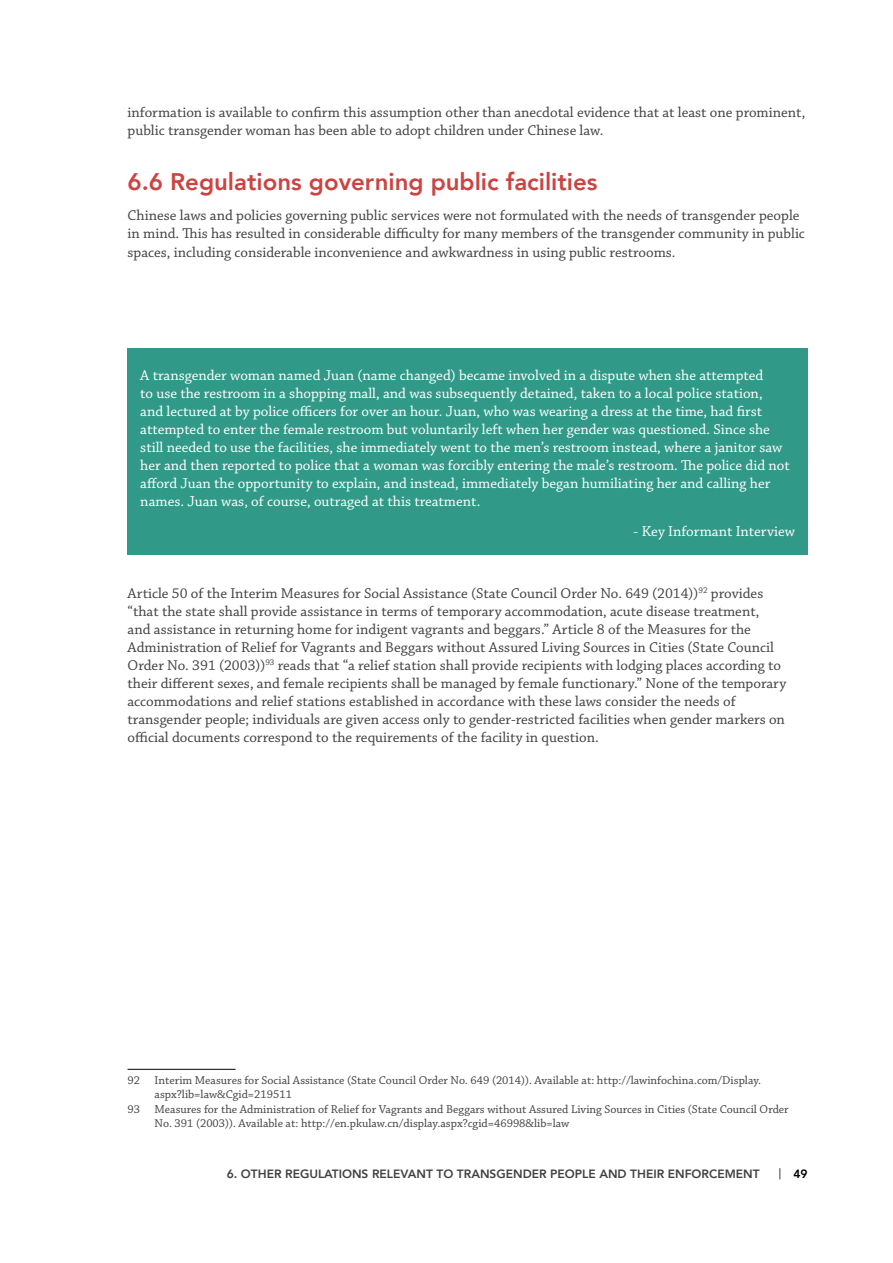
<style>
.page{position:relative;width:893px;height:1263px;background:#fff}
.page>*{position:absolute;margin:0;border:0;box-sizing:border-box;transform-origin:0 0}
.t1{font:800 24px "Avenir";color:#cc4342}
.t2{font:15px/18px "Chaparral Pro";color:#414042}
.t3{font:15px/18px "Chaparral Pro";color:#fff}
.t4{font:12px "Chaparral Pro";color:#414042}
.t5{font:800 12px "Avenir";color:#414042}
.t6{font:800 12px "Avenir";color:#000}
</style>
<div class="page">
<div style="left:128px;top:348px;width:680px;height:207px;background:#309987"></div>
<hr style="left:128px;top:1069px;width:108px;height:1px;background:#000">
<p class="t2" style="left:128px;top:104px;width:679px">information is available to confirm this assumption other than anecdotal evidence that at least one prominent, public transgender woman has been able to adopt children under Chinese law.</p>
<h1 class="t1" style="left:128px;top:163px;width:471px">6.6 REGULATIONS GOVERNING PUBLIC FACILITIES</h1>
<p class="t2" style="left:128px;top:207px;width:679px">Chinese laws and policies governing public services were not formulated with the needs of transgender people in mind. This has resulted in considerable difficulty for many members of the transgender community in public spaces, including considerable inconvenience and awkwardness in using public restrooms.</p>
<p class="t3" style="left:140px;top:366px;width:651px">A transgender woman named Juan (name changed) became involved in a dispute when she attempted<br>to use the restroom in a shopping mall, and was subsequently detained, taken to a local police station,<br>and lectured at by police officers for over an hour. Juan, who was wearing a dress at the time, had first attempted to enter the female restroom but voluntarily left when her gender was questioned. Since she still needed to use the facilities, she immediately went to the men’s restroom instead, where a janitor saw her and then reported to police that a woman was forcibly entering the male’s restroom. The police did not afford Juan the opportunity to explain, and instead, immediately began humiliating her and calling her names. Juan was, of course, outraged at this treatment.</p>
<p class="t3" style="left:634px;top:523px;width:163px">- Key Informant Interview</p>
<p class="t2" style="left:128px;top:585px;width:660px">Article 50 of the Interim Measures for Social Assistance (State Council Order No. 649 (2014))<sup>92</sup> provides “that the state shall provide assistance in terms of temporary accommodation, acute disease treatment,<br>and assistance in returning home for indigent vagrants and beggars.” Article 8 of the Measures for the Administration of Relief for Vagrants and Beggars without Assured Living Sources in Cities (State Council Order No. 391 (2003))<sup>93</sup> reads that “a relief station shall provide recipients with lodging places according to their different sexes, and female recipients shall be managed by female functionary.” None of the temporary accommodations and relief stations established in accordance with these laws consider the needs of transgender people; individuals are given access only to gender-restricted facilities when gender markers on official documents correspond to the requirements of the facility in question.</p>
<p class="t4" style="left:128px;top:1073px;width:635px">92 Interim Measures for Social Assistance (State Council Order No. 649 (2014)). Available at: http://lawinfochina.com/Display.</p>
<p class="t4" style="left:155px;top:1088px;width:139px">aspx?lib=law&amp;Cgid=219511</p>
<p class="t4" style="left:128px;top:1102px;width:663px">93 Measures for the Administration of Relief for Vagrants and Beggars without Assured Living Sources in Cities (State Council Order</p>
<p class="t4" style="left:155px;top:1116px;width:416px">No. 391 (2003)). Available at: http://en.pkulaw.cn/display.aspx?cgid=46998&amp;lib=law</p>
<p class="t5" style="left:227px;top:1164px;width:534px">6. OTH ER REGULATIONS RELEVANT TO TRANSGENDER PEOPLE AND TH EIR ENFORCEMENT</p>
<p class="t6" style="left:793px;top:1164px;width:16px">49</p>
</div>
